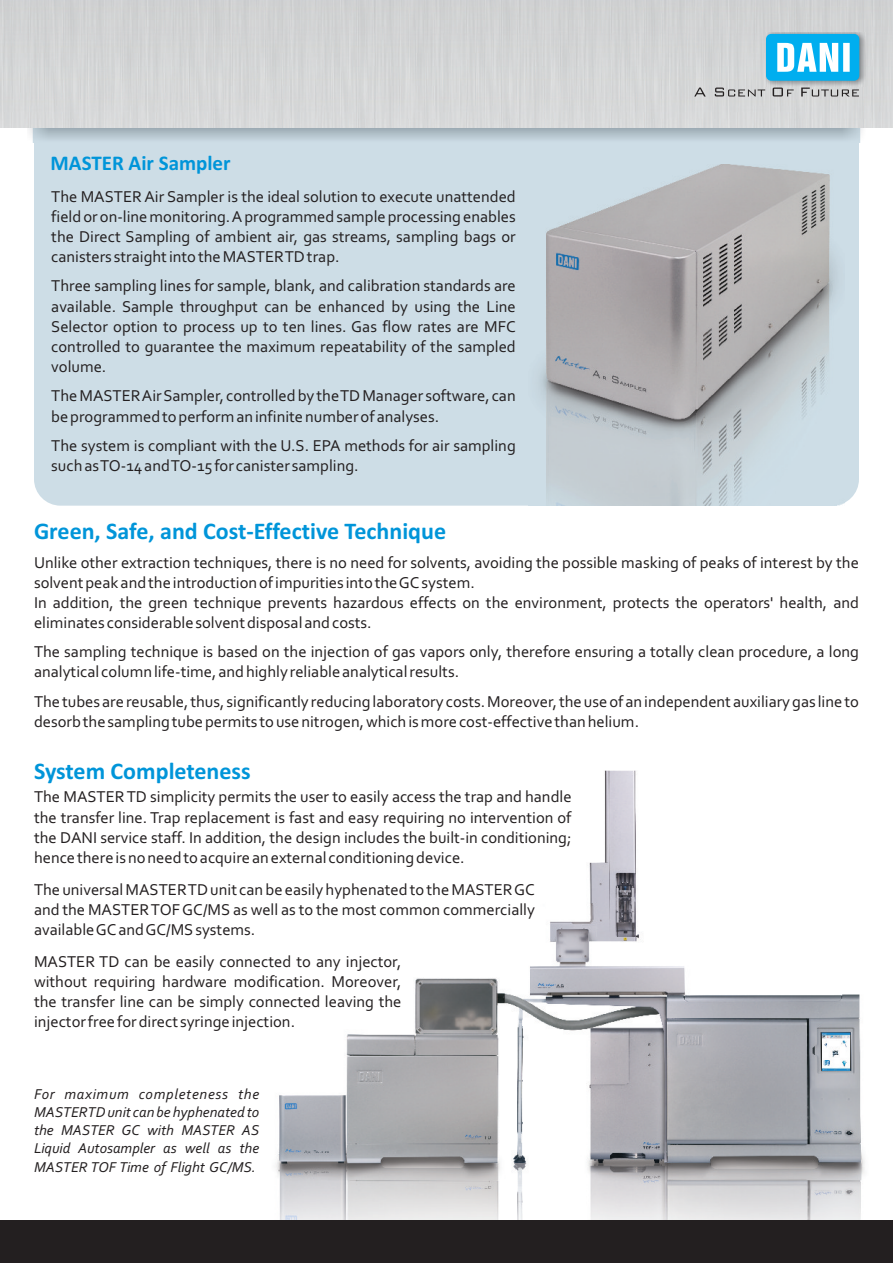
<style>
.page{position:relative;width:893px;height:1263px;background:#fff}
.page>*{position:absolute;margin:0;border:0;box-sizing:border-box;transform-origin:0 0}
.t1{font:700 24px "Calibri";color:#0095d9}
.t2{font:700 21px "Calibri";color:#0095d9}
.t3{font:16.5px/20.1px "Corbel";color:#231f20;text-align:justify}
.t4{font:italic 15px/18.3px "Corbel";color:#231f20;text-align:justify}
</style>
<div class="page">
<img style="left:276px;top:771px;width:589px;height:449px">
<div style="left:34px;top:43px;width:825px;height:463px;background:#cddde6;border-radius:26px"></div>
<img style="left:28px;top:128px;width:834px;height:15px">
<img style="left:539px;top:165px;width:306px;height:341px">
<div style="left:0;top:1220px;width:893px;height:43px;background:#231f20"></div>
<div style="left:0;top:0;width:893px;height:128px;background:#d4d5d6"></div>
<img style="left:765px;top:33px;width:100px;height:54px">
<div style="left:766px;top:34px;width:93px;height:47px;background:#00aeef;border-radius:5px"></div>
<svg style="left:777px;top:43px;width:73px;height:29px"></svg>
<svg style="left:694px;top:88px;width:165px;height:8px"></svg>
<p class="t2" style="left:51px;top:155px;width:182px">MASTER Air Sampler</p>
<p class="t3" style="left:51px;top:188px;width:466px">The MASTER Air Sampler is the ideal solution to execute unattended field or on-line monitoring. A programmed sample processing enables the Direct Sampling of ambient air, gas streams, sampling bags or canisters straight into the MASTER TD trap.</p>
<p class="t3" style="left:51px;top:277px;width:466px">Three sampling lines for sample, blank, and calibration standards are available. Sample throughput can be enhanced by using the Line Selector option to process up to ten lines. Gas flow rates are MFC controlled to guarantee the maximum repeatability of the sampled volume.</p>
<p class="t3" style="left:51px;top:387px;width:466px">The MASTER Air Sampler, controlled by the TD Manager software, can be programmed to perform an infinite number of analyses.</p>
<p class="t3" style="left:51px;top:437px;width:466px">The system is compliant with the U.S. EPA methods for air sampling such as TO-14 and TO-15 for canister sampling.</p>
<h1 class="t1" style="left:34px;top:521px;width:414px">Green, Safe, and Cost-Effective Technique</h1>
<p class="t3" style="left:34px;top:553px;width:826px;text-align:left">Unlike other extraction techniques, there is no need for solvents, avoiding the possible masking of peaks of interest by the solvent peak and the introduction of impurities into the GC system.<br>In addition, the green technique prevents hazardous effects on the environment, protects the operators' health, and eliminates considerable solvent disposal and costs.</p>
<p class="t3" style="left:34px;top:643px;width:826px">The sampling technique is based on the injection of gas vapors only, therefore ensuring a totally clean procedure, a long analytical column life-time, and highly reliable analytical results.</p>
<p class="t3" style="left:34px;top:693px;width:826px">The tubes are reusable, thus, significantly reducing laboratory costs. Moreover, the use of an independent auxiliary gas line to desorb the sampling tube permits to use nitrogen, which is more cost-effective than helium.</p>
<h1 class="t1" style="left:34px;top:761px;width:218px">System Completeness</h1>
<p class="t3" style="left:34px;top:788px;width:539px">The MASTER TD simplicity permits the user to easily access the trap and handle the transfer line. Trap replacement is fast and easy requiring no intervention of the DANI service staff. In addition, the design includes the built-in conditioning; hence there is no need to acquire an external conditioning device.</p>
<p class="t3" style="left:34px;top:880px;width:502px">The universal MASTER TD unit can be easily hyphenated to the MASTER GC and the MASTER TOF GC/MS as well as to the most common commercially available GC and GC/MS systems.</p>
<p class="t3" style="left:34px;top:952px;width:369px">MASTER TD can be easily connected to any injector, without requiring hardware modification. Moreover, the transfer line can be simply connected leaving the injector free for direct syringe injection.</p>
<p class="t4" style="left:34px;top:1086px;width:227px">For maximum completeness the MASTER TD unit can be hyphenated to the MASTER GC with MASTER AS Liquid Autosampler as well as the MASTER TOF Time of Flight GC/MS.</p>
</div>
